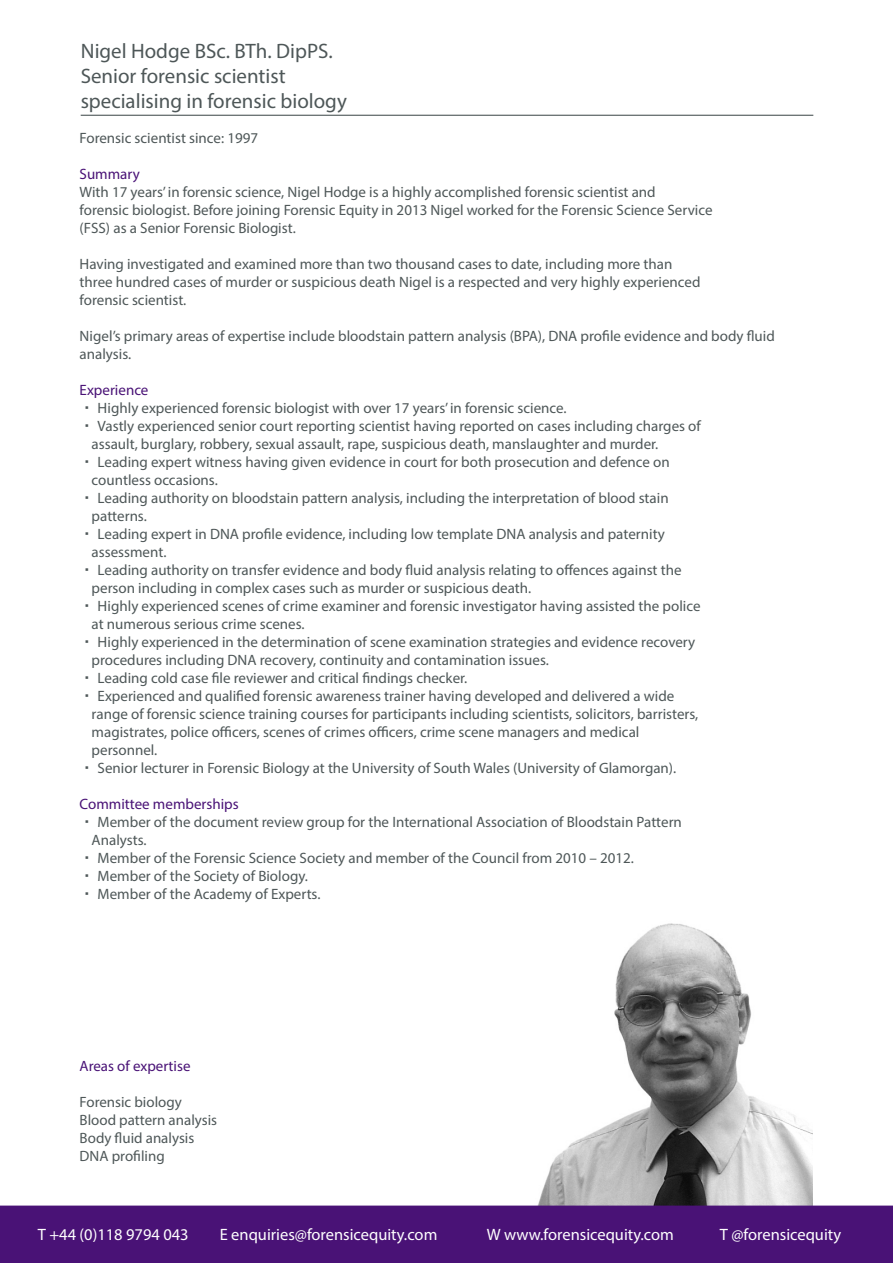
<style>
.page{position:relative;width:893px;height:1263px;background:#fff}
.page>*{position:absolute;margin:0;border:0;box-sizing:border-box;transform-origin:0 0}
.t1{font:21px "Myriad Pro";color:#4e5758}
.t2{font:16.5px "Myriad Pro";color:#fff}
.Bullets{font:15px/18px "Myriad Pro";color:#4e5758}
.Bullets-2{font:15px "Myriad Pro";color:#491276}
.s1{font-family:"MS Gothic"}
</style>
<div class="page">
<img style="left:538px;top:923px;width:275px;height:282px">
<hr style="left:81px;top:115px;width:732px;height:1px;background:#4e5758">
<div style="left:1px;top:1206px;width:891px;height:56px;background:#491276"></div>
<div style="left:0;top:1205px;width:893px;height:58px;border:1px solid #491276"></div>
<p class="t1" style="left:81px;top:38px;width:254px">Nigel Hodge BSc. BTh. DipPS.</p>
<p class="t1" style="left:81px;top:63px;width:206px">Senior forensic scientist</p>
<p class="t1" style="left:81px;top:88px;width:268px">specialising in forensic biology</p>
<p class="Bullets" style="left:80px;top:129px;width:180px">Forensic scientist since: 1997</p>
<p class="Bullets-2" style="left:80px;top:165px;width:62px">Summary</p>
<p class="Bullets" style="left:80px;top:183px;width:634px">With 17 years’ in forensic science, Nigel Hodge is a highly accomplished forensic scientist and<br>forensic biologist. Before joining Forensic Equity in 2013 Nigel worked for the Forensic Science Service (FSS) as a Senior Forensic Biologist.</p>
<p class="Bullets" style="left:80px;top:255px;width:622px">Having investigated and examined more than two thousand cases to date, including more than three hundred cases of murder or suspicious death Nigel is a respected and very highly experienced forensic scientist.</p>
<p class="Bullets" style="left:80px;top:327px;width:697px">Nigel’s primary areas of expertise include bloodstain pattern analysis (BPA), DNA profile evidence and body fluid analysis.</p>
<p class="Bullets-2" style="left:80px;top:381px;width:70px">Experience</p>
<p class="Bullets" style="left:80px;top:399px;width:488px"><span class="s1">・</span> Highly experienced forensic biologist with over 17 years’ in forensic science.</p>
<p class="Bullets" style="left:92px;top:417px;width:611px;text-indent:-12px"><span class="s1">・</span> Vastly experienced senior court reporting scientist having reported on cases including charges of assault, burglary, robbery, sexual assault, rape, suspicious death, manslaughter and murder.</p>
<p class="Bullets" style="left:92px;top:453px;width:580px;text-indent:-12px"><span class="s1">・</span> Leading expert witness having given evidence in court for both prosecution and defence on countless occasions.</p>
<p class="Bullets" style="left:92px;top:489px;width:578px;text-indent:-12px"><span class="s1">・</span> Leading authority on bloodstain pattern analysis, including the interpretation of blood stain patterns.</p>
<p class="Bullets" style="left:92px;top:525px;width:575px;text-indent:-12px"><span class="s1">・</span> Leading expert in DNA profile evidence, including low template DNA analysis and paternity assessment.</p>
<p class="Bullets" style="left:92px;top:561px;width:591px;text-indent:-12px"><span class="s1">・</span> Leading authority on transfer evidence and body fluid analysis relating to offences against the person including in complex cases such as murder or suspicious death.</p>
<p class="Bullets" style="left:92px;top:597px;width:610px;text-indent:-12px"><span class="s1">・</span> Highly experienced scenes of crime examiner and forensic investigator having assisted the police at numerous serious crime scenes.</p>
<p class="Bullets" style="left:92px;top:633px;width:605px;text-indent:-12px"><span class="s1">・</span> Highly experienced in the determination of scene examination strategies and evidence recovery procedures including DNA recovery, continuity and contamination issues.</p>
<p class="Bullets" style="left:80px;top:669px;width:389px"><span class="s1">・</span> Leading cold case file reviewer and critical findings checker.</p>
<p class="Bullets" style="left:92px;top:687px;width:608px;text-indent:-12px"><span class="s1">・</span> Experienced and qualified forensic awareness trainer having developed and delivered a wide range of forensic science training courses for participants including scientists, solicitors, barristers, magistrates, police officers, scenes of crimes officers, crime scene managers and medical personnel.</p>
<p class="Bullets" style="left:80px;top:759px;width:598px"><span class="s1">・</span> Senior lecturer in Forensic Biology at the University of South Wales (University of Glamorgan).</p>
<p class="Bullets-2" style="left:80px;top:795px;width:161px">Committee memberships</p>
<p class="Bullets" style="left:92px;top:813px;width:592px;text-indent:-12px"><span class="s1">・</span> Member of the document review group for the International Association of Bloodstain Pattern<br>Analysts.</p>
<p class="Bullets" style="left:80px;top:849px;width:556px"><span class="s1">・</span> Member of the Forensic Science Society and member of the Council from 2010 – 2012.</p>
<p class="Bullets" style="left:80px;top:867px;width:230px"><span class="s1">・</span> Member of the Society of Biology.</p>
<p class="Bullets" style="left:80px;top:885px;width:242px"><span class="s1">・</span> Member of the Academy of Experts.</p>
<p class="Bullets-2" style="left:80px;top:1057px;width:112px">Areas of expertise</p>
<p class="Bullets" style="left:80px;top:1093px;width:104px">Forensic biology</p>
<p class="Bullets" style="left:80px;top:1111px;width:139px">Blood pattern analysis</p>
<p class="Bullets" style="left:80px;top:1129px;width:116px">Body fluid analysis</p>
<p class="Bullets" style="left:80px;top:1147px;width:87px">DNA profiling</p>
<p class="t2" style="left:38px;top:1225px;width:152px">T +44 (0)118 9794 043</p>
<p class="t2" style="left:220px;top:1225px;width:219px">E enquiries@forensicequity.com</p>
<p class="t2" style="left:487px;top:1225px;width:189px">W www.forensicequity.com</p>
<p class="t2" style="left:720px;top:1225px;width:123px">T @forensicequity</p>
</div>
